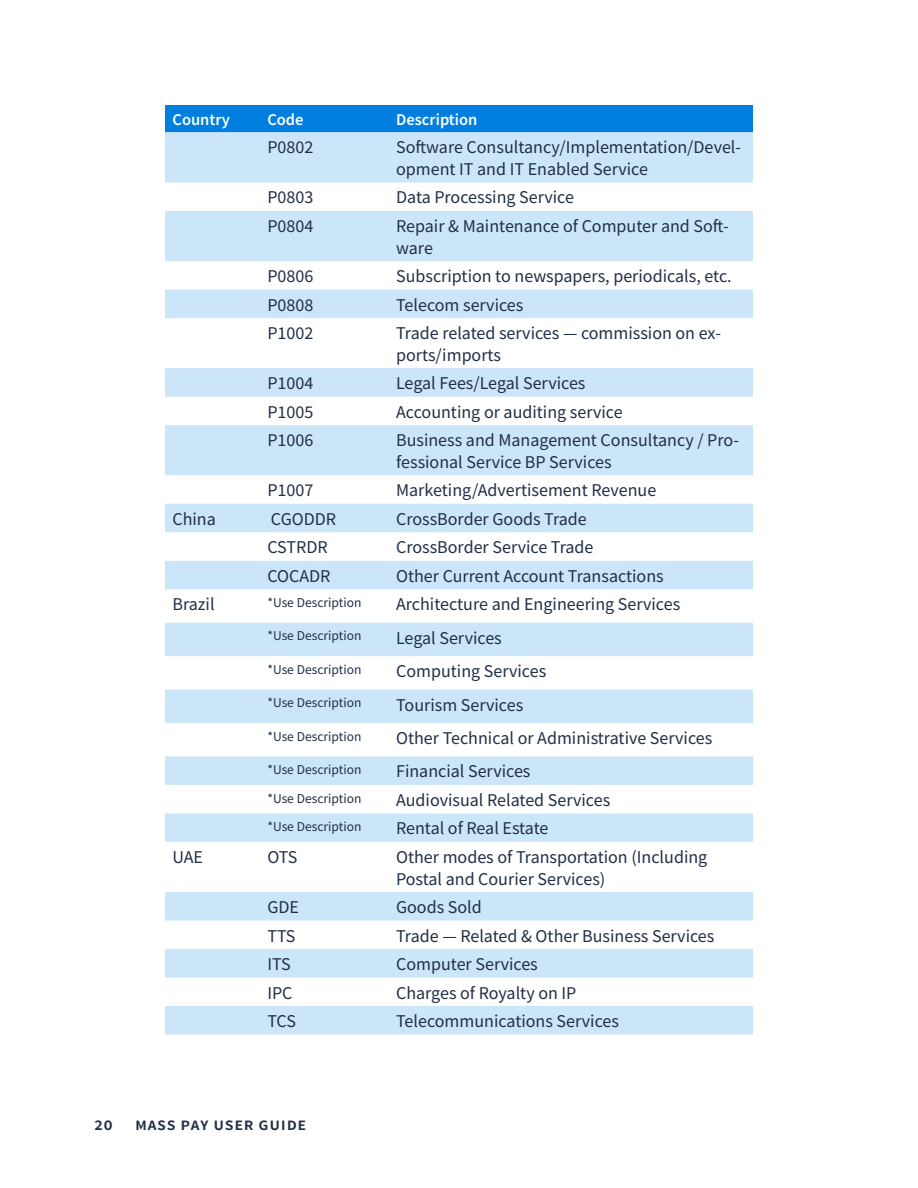
<style>
.page{position:relative;width:918px;height:1188px;background:#fff}
.page>*{position:absolute;margin:0;border:0;box-sizing:border-box;transform-origin:0 0}
.t1{font:18px/21.6px "Source Sans Pro";color:#212f45}
.t2{font:600 18px "Source Sans Pro";color:#212f45}
.t3{font:600 16.5px "Source Sans Pro";color:#fff}
.t4{font:13.5px "Source Sans Pro";color:#212f45}
</style>
<div class="page">
<div style="left:165px;top:105px;width:588px;height:27px;background:#007fe0"></div>
<svg style="left:165px;top:132px;width:588px;height:903px;fill:#cce6f9"></svg>
<p class="t3" style="left:172px;top:109px;width:59px">Country</p>
<p class="t3" style="left:267px;top:109px;width:38px">Code</p>
<p class="t3" style="left:396px;top:109px;width:83px">Description</p>
<p class="t1" style="left:267px;top:137px;width:47px">P0802</p>
<p class="t1" style="left:396px;top:137px;width:347px">Software Consultancy/Implementation/Devel&shy;opment IT and IT Enabled Service</p>
<p class="t1" style="left:267px;top:187px;width:47px">P0803</p>
<p class="t1" style="left:396px;top:187px;width:179px">Data Processing Service</p>
<p class="t1" style="left:267px;top:215px;width:47px">P0804</p>
<p class="t1" style="left:396px;top:215px;width:334px">Repair &amp; Maintenance of Computer and Soft&shy;ware</p>
<p class="t1" style="left:267px;top:265px;width:47px">P0806</p>
<p class="t1" style="left:396px;top:265px;width:337px">Subscription to newspapers, periodicals, etc.</p>
<p class="t1" style="left:267px;top:294px;width:47px">P0808</p>
<p class="t1" style="left:396px;top:294px;width:129px">Telecom services</p>
<p class="t1" style="left:267px;top:322px;width:47px">P1002</p>
<p class="t1" style="left:396px;top:322px;width:326px">Trade related services — commission on ex&shy;ports/imports</p>
<p class="t1" style="left:267px;top:372px;width:47px">P1004</p>
<p class="t1" style="left:396px;top:372px;width:191px">Legal Fees/Legal Services</p>
<p class="t1" style="left:267px;top:401px;width:47px">P1005</p>
<p class="t1" style="left:396px;top:401px;width:228px">Accounting or auditing service</p>
<p class="t1" style="left:267px;top:429px;width:47px">P1006</p>
<p class="t1" style="left:396px;top:429px;width:344px">Business and Management Consultancy / Pro&shy;fessional Service BP Services</p>
<p class="t1" style="left:267px;top:479px;width:47px">P1007</p>
<p class="t1" style="left:396px;top:479px;width:262px">Marketing/Advertisement Revenue</p>
<p class="t1" style="left:172px;top:508px;width:45px">China</p>
<p class="t1" style="left:271px;top:508px;width:67px">CGODDR</p>
<p class="t1" style="left:396px;top:508px;width:192px">CrossBorder Goods Trade</p>
<p class="t1" style="left:267px;top:536px;width:62px">CSTRDR</p>
<p class="t1" style="left:396px;top:536px;width:199px">CrossBorder Service Trade</p>
<p class="t1" style="left:267px;top:565px;width:65px">COCADR</p>
<p class="t1" style="left:396px;top:565px;width:269px">Other Current Account Transactions</p>
<p class="t1" style="left:172px;top:593px;width:44px">Brazil</p>
<p class="t4" style="left:267px;top:594px;width:96px">*Use Description</p>
<p class="t1" style="left:396px;top:593px;width:286px">Architecture and Engineering Services</p>
<p class="t4" style="left:267px;top:627px;width:96px">*Use Description</p>
<p class="t1" style="left:396px;top:627px;width:107px">Legal Services</p>
<p class="t4" style="left:267px;top:661px;width:96px">*Use Description</p>
<p class="t1" style="left:396px;top:660px;width:152px">Computing Services</p>
<p class="t4" style="left:267px;top:694px;width:96px">*Use Description</p>
<p class="t1" style="left:396px;top:694px;width:129px">Tourism Services</p>
<p class="t4" style="left:267px;top:728px;width:96px">*Use Description</p>
<p class="t1" style="left:396px;top:727px;width:318px">Other Technical or Administrative Services</p>
<p class="t4" style="left:267px;top:761px;width:96px">*Use Description</p>
<p class="t1" style="left:396px;top:761px;width:136px">Financial Services</p>
<p class="t4" style="left:267px;top:789px;width:96px">*Use Description</p>
<p class="t1" style="left:396px;top:789px;width:216px">Audiovisual Related Services</p>
<p class="t4" style="left:267px;top:818px;width:96px">*Use Description</p>
<p class="t1" style="left:396px;top:818px;width:154px">Rental of Real Estate</p>
<p class="t1" style="left:172px;top:846px;width:32px">UAE</p>
<p class="t1" style="left:267px;top:846px;width:32px">OTS</p>
<p class="t1" style="left:396px;top:846px;width:313px">Other modes of Transportation (Including<br>Postal and Courier Services)</p>
<p class="t1" style="left:267px;top:896px;width:33px">GDE</p>
<p class="t1" style="left:396px;top:896px;width:87px">Goods Sold</p>
<p class="t1" style="left:267px;top:925px;width:30px">TTS</p>
<p class="t1" style="left:396px;top:925px;width:320px">Trade — Related &amp; Other Business Services</p>
<p class="t1" style="left:267px;top:953px;width:25px">ITS</p>
<p class="t1" style="left:396px;top:953px;width:143px">Computer Services</p>
<p class="t1" style="left:267px;top:982px;width:27px">IPC</p>
<p class="t1" style="left:396px;top:982px;width:182px">Charges of Royalty on IP</p>
<p class="t1" style="left:267px;top:1010px;width:30px">TCS</p>
<p class="t1" style="left:396px;top:1010px;width:224px">Telecommunications Services</p>
<p class="t2" style="left:94px;top:1112px;width:213px">20 mass pay user guide</p>
</div>
